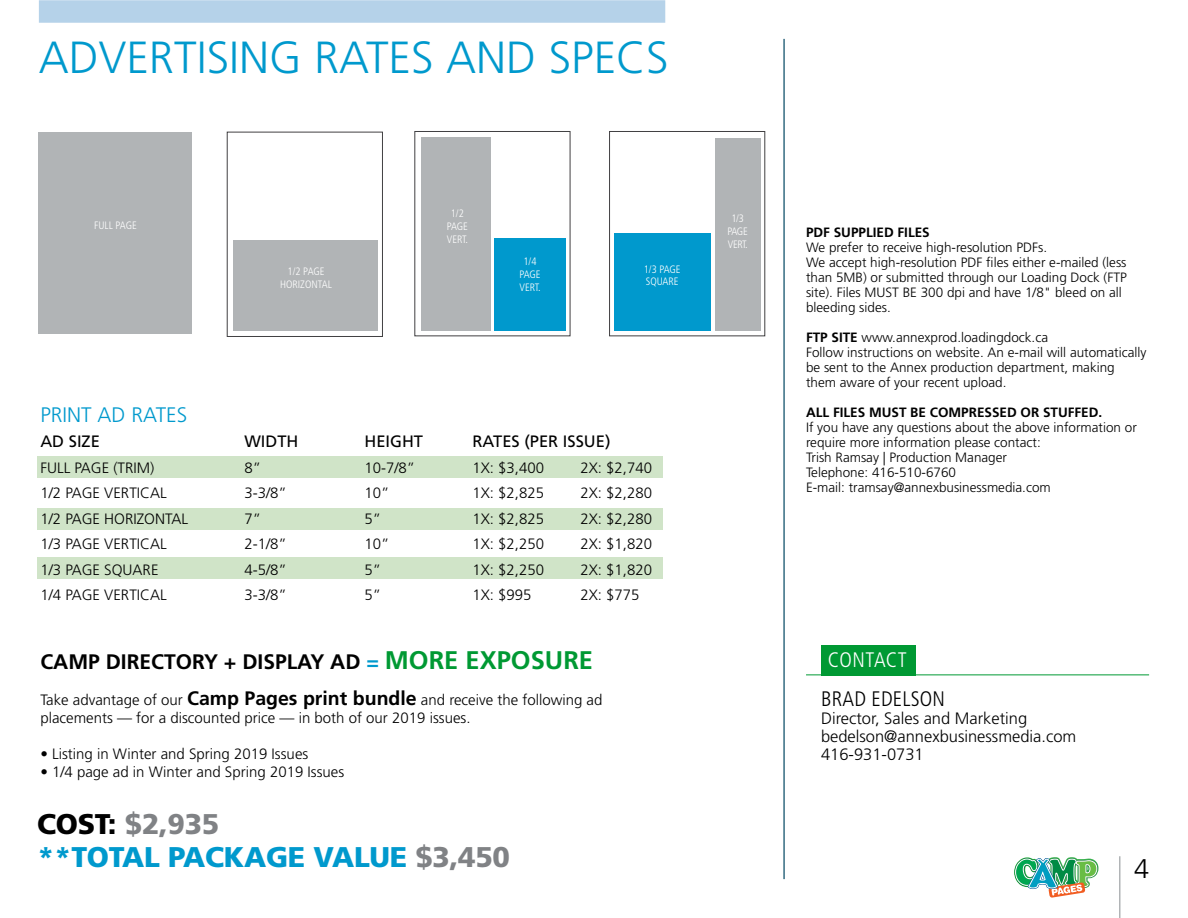
<style>
.page{position:relative;width:1188px;height:918px;background:#fff}
.page>*{position:absolute;margin:0;border:0;box-sizing:border-box;transform-origin:0 0}
.t1{font:300 45px "Frutiger LT Std";color:#0099cd}
.t2{font:900 28.5px/33px "Frutiger LT Std";letter-spacing:-.01em;color:#0099cd}
.t3{font:300 27px "Frutiger LT Std";color:#000}
.t4{font:700 21px "Frutiger LT Std";color:#000}
.t5{font:300 21px "Frutiger LT Std";color:#0099cd}
.t6{font:300 condensed 21px "Frutiger LT Std";letter-spacing:.01em;color:#000}
.t7{font:300 condensed 21px "Frutiger LT Std";letter-spacing:.025em;color:#fff}
.t8{font:300 16.5px/18px "Frutiger LT Std";color:#000}
.t9{font:16.5px "Frutiger LT Std";color:#000}
.t10{font:300 15px/18px "Frutiger LT Std";color:#000}
.t11{font:300 13.5px/15px "Frutiger LT Std";color:#000}
.t12{font:700 13.5px "Frutiger LT Std";color:#000}
.t13{font:300 condensed 10.8px/12.9px "Frutiger LT Std";color:#fff;text-align:center}
.t14{font:300 condensed 10.8px/12.9px "Frutiger LT Std";letter-spacing:-.04em;color:#fff;text-align:center}
.s1{color:#0099cd}
.s2{font-size:25.5px;color:#093}
.s3{font-weight:700;font-size:19.5px}
.s4{color:#000}
.s5{color:#808285}
.s6{font-weight:700}
</style>
<div class="page">
<div style="left:39px;top:0;width:626px;height:23px;background:#b5d2e9"></div>
<hr style="left:1119px;top:856px;width:1px;height:62px;background:#b1b4b6">
<svg style="left:1014px;top:857px;width:84px;height:41px"></svg>
<hr style="left:783px;top:39px;width:2px;height:840px;background:#346c81">
<div style="left:39px;top:132px;width:153px;height:202px;background:#b1b4b6"></div>
<div style="left:414px;top:131px;width:156px;height:205px;background:#fff;border:1px solid #414042"></div>
<div style="left:494px;top:238px;width:72px;height:93px;background:#0099cd"></div>
<div style="left:421px;top:138px;width:70px;height:193px;background:#b1b4b6"></div>
<div style="left:227px;top:132px;width:156px;height:205px;background:#fff;border:1px solid #414042"></div>
<div style="left:233px;top:240px;width:145px;height:91px;background:#b1b4b6"></div>
<div style="left:609px;top:131px;width:156px;height:205px;background:#fff;border:1px solid #414042"></div>
<div style="left:615px;top:233px;width:96px;height:98px;background:#0099cd"></div>
<div style="left:715px;top:138px;width:46px;height:193px;background:#b1b4b6"></div>
<div style="left:821px;top:645px;width:95px;height:30px;background:#093"></div>
<hr style="left:806px;top:675px;width:343px;height:1px;background:#093">
<div style="left:37px;top:456px;width:625px;height:22px;background:#d0e4c8"></div>
<div style="left:37px;top:508px;width:625px;height:21px;background:#d0e4c8"></div>
<div style="left:37px;top:557px;width:625px;height:22px;background:#d0e4c8"></div>
<h1 class="t1" style="left:39px;top:32px;width:631px">ADVERTISING RATES AND SPECS</h1>
<p class="t13" style="left:94px;top:219px;width:44px">FULL PAGE</p>
<p class="t13" style="left:447px;top:207px;width:23px">1/2<br>PAGE<br>VERT.</p>
<p class="t13" style="left:519px;top:255px;width:23px">1/4<br>PAGE<br>VERT.</p>
<p class="t13" style="left:280px;top:265px;width:53px">1/2 PAGE<br>HORIZONTAL</p>
<p class="t13" style="left:644px;top:263px;width:38px;text-align:left">1/3 PAGE<br>SQUARE</p>
<h3 class="t5" style="left:40px;top:403px;width:148px">PRINT AD RATES</h3>
<p class="t9" style="left:40px;top:432px;width:61px">AD SIZE</p>
<p class="t9" style="left:244px;top:432px;width:56px">WIDTH</p>
<p class="t9" style="left:364px;top:432px;width:60px">HEIGHT</p>
<p class="t9" style="left:472px;top:432px;width:140px">RATES (PER ISSUE)</p>
<p class="t10" style="left:40px;top:459px;width:115px">FULL PAGE (TRIM)</p>
<p class="t10" style="left:244px;top:459px;width:18px">8”</p>
<p class="t10" style="left:364px;top:459px;width:52px">10-7/8”</p>
<p class="t10" style="left:472px;top:459px;width:73px">1X: $3,400</p>
<p class="t10" style="left:580px;top:459px;width:73px">2X: $2,740</p>
<p class="t10" style="left:40px;top:485px;width:128px">1/2 PAGE VERTICAL</p>
<p class="t10" style="left:244px;top:485px;width:44px">3-3/8”</p>
<p class="t10" style="left:364px;top:485px;width:27px">10”</p>
<p class="t10" style="left:472px;top:485px;width:73px">1X: $2,825</p>
<p class="t10" style="left:580px;top:485px;width:73px">2X: $2,280</p>
<p class="t10" style="left:40px;top:510px;width:149px">1/2 PAGE HORIZONTAL</p>
<p class="t10" style="left:244px;top:510px;width:18px">7”</p>
<p class="t10" style="left:364px;top:510px;width:18px">5”</p>
<p class="t10" style="left:472px;top:510px;width:73px">1X: $2,825</p>
<p class="t10" style="left:580px;top:510px;width:73px">2X: $2,280</p>
<p class="t10" style="left:40px;top:536px;width:128px">1/3 PAGE VERTICAL</p>
<p class="t10" style="left:244px;top:536px;width:44px">2-1/8”</p>
<p class="t10" style="left:364px;top:536px;width:27px">10”</p>
<p class="t10" style="left:472px;top:536px;width:73px">1X: $2,250</p>
<p class="t10" style="left:580px;top:536px;width:73px">2X: $1,820</p>
<p class="t10" style="left:40px;top:561px;width:120px">1/3 PAGE SQUARE</p>
<p class="t10" style="left:244px;top:561px;width:44px">4-5/8”</p>
<p class="t10" style="left:364px;top:561px;width:18px">5”</p>
<p class="t10" style="left:472px;top:561px;width:73px">1X: $2,250</p>
<p class="t10" style="left:580px;top:561px;width:73px">2X: $1,820</p>
<p class="t10" style="left:40px;top:587px;width:128px">1/4 PAGE VERTICAL</p>
<p class="t10" style="left:244px;top:587px;width:44px">3-3/8”</p>
<p class="t10" style="left:364px;top:587px;width:18px">5”</p>
<p class="t10" style="left:472px;top:587px;width:61px">1X: $995</p>
<p class="t10" style="left:580px;top:587px;width:61px">2X: $775</p>
<h3 class="t4" style="left:40px;top:650px;width:554px">CAMP DIRECTORY + DISPLAY AD <span class="s1">=</span> <span class="s2">MORE EXPOSURE</span></h3>
<p class="t10" style="left:40px;top:691px;width:564px">Take advantage of our <span class="s3">Camp Pages print bundle</span> and receive the following ad placements — for a discounted price — in both of our 2019 issues.</p>
<p class="t10" style="left:40px;top:745px;width:269px">• Listing in Winter and Spring 2019 Issues</p>
<p class="t10" style="left:40px;top:763px;width:305px">• 1/4 page ad in Winter and Spring 2019 Issues</p>
<h2 class="t2" style="left:37px;top:808px;width:474px"><span class="s4">COST:</span> <span class="s5">$2,935<br></span>**TOTAL PACKAGE VALUE <span class="s5">$3,450</span></h2>
<p class="t14" style="left:727px;top:212px;width:22px">1/3<br>PAGE<br>VERT.</p>
<p class="t12" style="left:806px;top:224px;width:125px">PDF SUPPLIED FILES</p>
<p class="t11" style="left:806px;top:240px;width:322px">We prefer to receive high-resolution PDFs.<br>We accept high-resolution PDF files either e-mailed (less than 5MB) or submitted through our Loading Dock (FTP site). Files MUST BE 300 dpi and have 1/8" bleed on all bleeding sides.</p>
<p class="t11" style="left:806px;top:330px;width:342px"><span class="s6">FTP SITE</span> www.annexprod.loadingdock.ca<br>Follow instructions on website. An e-mail will automatically be sent to the Annex production department, making them aware of your recent upload.</p>
<p class="t12" style="left:806px;top:404px;width:298px">ALL FILES MUST BE COMPRESSED OR STUFFED.</p>
<p class="t11" style="left:806px;top:420px;width:332px">If you have any questions about the above information or require more information please contact:<br>Trish Ramsay | Production Manager<br>Telephone: 416-510-6760<br>E-mail: tramsay@annexbusinessmedia.com</p>
<h3 class="t7" style="left:828px;top:648px;width:80px">CONTACT</h3>
<h3 class="t6" style="left:821px;top:686px;width:126px">BRAD EDELSON</h3>
<p class="t8" style="left:821px;top:709px;width:257px">Director, Sales and Marketing bedelson@annexbusinessmedia.com<br>416-931-0731</p>
<h3 class="t3" style="left:1134px;top:853px;width:17px">4</h3>
</div>
